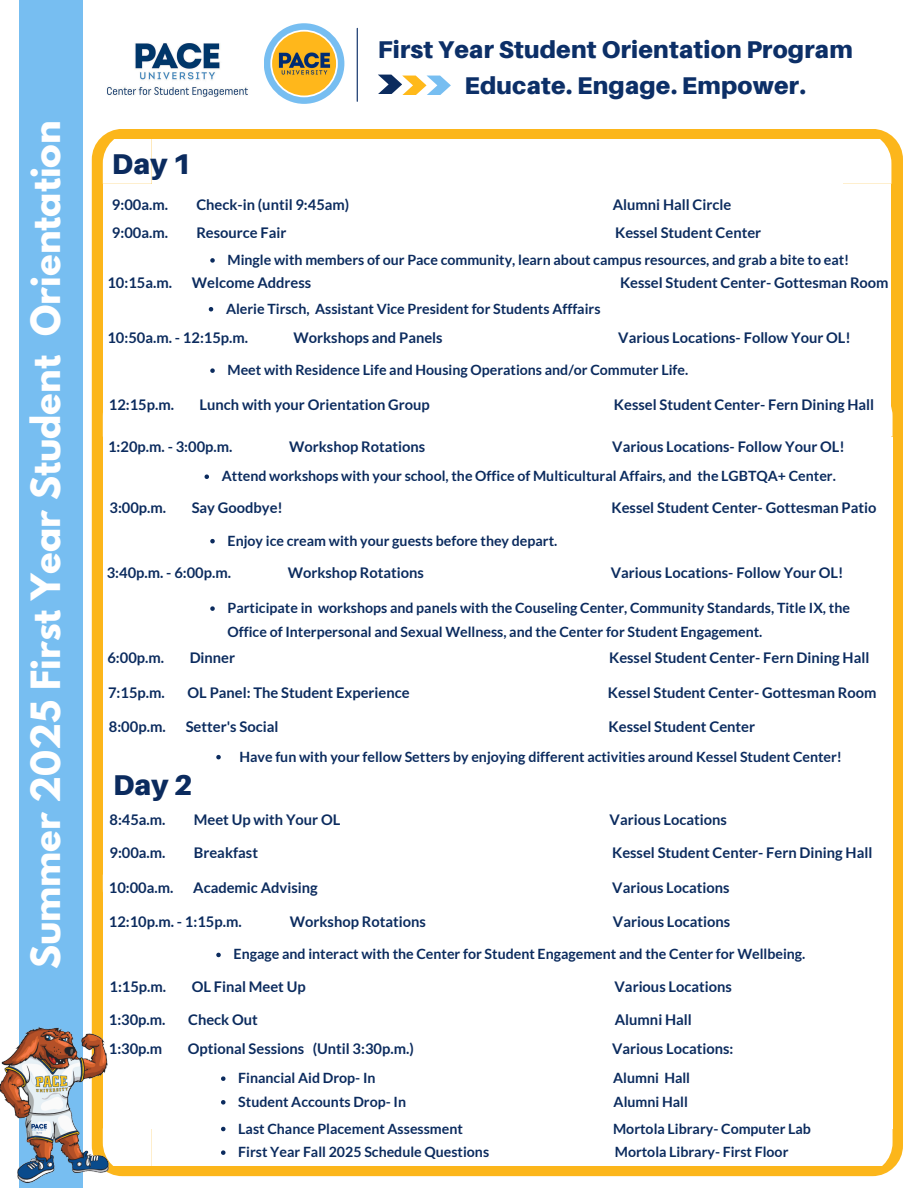
<style>
.page{position:relative;width:918px;height:1188px;background:#fff}
.page>*{position:absolute;margin:0;border:0;box-sizing:border-box;transform-origin:0 0}
.t1{font:700 35.7px "League Spartan";color:#fff}
.t2{font:900 28.65px "Aileron";color:#0b2b5e}
.t3{font:900 24.3px "Aileron";letter-spacing:.01em;color:#0c2f67}
.t4{font:900 24.15px "Aileron";letter-spacing:.01em;color:#0c2f67}
.t5{font:700 14.7px "Lato";color:#0b2b5e}
.t6{font:700 14.1px/23.7px "Lato";color:#0b2b5e}
</style>
<div class="page">
<div style="left:92px;top:129px;width:811px;height:1047px;background:#fcb61b;border-radius:31px"></div>
<div style="left:843px;top:139px;width:48px;height:45px;background:#fff"></div>
<div style="left:843px;top:184px;width:48px;height:691px;background:#fff"></div>
<div style="left:152px;top:184px;width:691px;height:691px;background:#fff"></div>
<div style="left:152px;top:139px;width:691px;height:45px;background:#fff"></div>
<svg style="left:103px;top:139px;width:49px;height:45px;background:#fefbf4"></svg>
<div style="left:103px;top:184px;width:49px;height:691px;background:#fff"></div>
<div style="left:19px;top:0;width:64px;height:1188px;background:#77bef1"></div>
<svg style="left:264px;top:23px;width:80px;height:81px"></svg>
<hr style="left:357px;top:28px;width:1px;height:73px;background:#0c2f67">
<svg style="left:378px;top:75px;width:73px;height:20px"></svg>
<img style="left:107px;top:43px;width:141px;height:54px">
<svg style="left:209px;top:307px;width:4px;height:4px"></svg>
<svg style="left:210px;top:258px;width:5px;height:5px"></svg>
<svg style="left:891px;top:406px;width:2px;height:31px"></svg>
<div style="left:844px;top:437px;width:49px;height:691px;background:#fff"></div>
<div style="left:152px;top:437px;width:692px;height:691px;background:#fff"></div>
<div style="left:103px;top:437px;width:49px;height:691px;background:#fff"></div>
<div style="left:152px;top:1128px;width:692px;height:38px;background:#fff"></div>
<div style="left:112px;top:1128px;width:40px;height:38px;background:#fff"></div>
<div style="left:844px;top:1128px;width:49px;height:38px;background:#fff"></div>
<svg style="left:210px;top:539px;width:5px;height:4px"></svg>
<svg style="left:216px;top:755px;width:5px;height:4px"></svg>
<img style="left:0;top:998px;width:112px;height:186px">
<svg style="left:210px;top:368px;width:5px;height:5px"></svg>
<svg style="left:205px;top:474px;width:4px;height:5px"></svg>
<svg style="left:210px;top:606px;width:5px;height:5px"></svg>
<svg style="left:216px;top:953px;width:5px;height:4px"></svg>
<svg style="left:221px;top:1076px;width:5px;height:5px"></svg>
<svg style="left:221px;top:1100px;width:5px;height:5px"></svg>
<svg style="left:221px;top:1127px;width:5px;height:4px"></svg>
<svg style="left:221px;top:1150px;width:5px;height:5px"></svg>
<p class="t1" style="left:28px;top:969px;width:850px;rotate:-90deg">Summer 2025 First Year Student Orientation</p>
<h4 class="t2" style="left:112px;top:147px;width:81px">Day 1</h4>
<h1 class="t3" style="left:378px;top:34px;width:476px">First Year Student Orientation Program</h1>
<p class="t4" style="left:464px;top:70px;width:343px">Educate. Engage. Empower.</p>
<p class="t5" style="left:112px;top:195px;width:58px">9:00a.m.</p>
<p class="t5" style="left:196px;top:195px;width:154px">Check-in (until 9:45am)</p>
<p class="t5" style="left:613px;top:195px;width:120px">Alumni Hall Circle</p>
<p class="t5" style="left:112px;top:223px;width:58px">9:00a.m.</p>
<p class="t5" style="left:196px;top:223px;width:92px">Resource Fair</p>
<p class="t5" style="left:615px;top:223px;width:148px">Kessel Student Center</p>
<h4 class="t6" style="left:228px;top:248px;width:623px">Mingle with members of our Pace community, learn about campus resources, and grab a bite to eat!</h4>
<p class="t5" style="left:107px;top:273px;width:66px">10:15a.m.</p>
<p class="t5" style="left:192px;top:273px;width:121px">Welcome Address</p>
<p class="t5" style="left:620px;top:273px;width:270px">Kessel Student Center- Gottesman Room</p>
<h2 class="t6" style="left:226px;top:296px;width:376px">Alerie Tirsch, Assistant Vice President for Students Afffairs</h2>
<p class="t5" style="left:107px;top:329px;width:142px">10:50a.m. - 12:15p.m.</p>
<p class="t5" style="left:294px;top:329px;width:151px">Workshops and Panels</p>
<p class="t5" style="left:618px;top:329px;width:234px">Various Locations- Follow Your OL!</p>
<h4 class="t6" style="left:228px;top:358px;width:462px">Meet with Residence Life and Housing Operations and/or Commuter Life.</h4>
<p class="t5" style="left:109px;top:396px;width:67px">12:15p.m.</p>
<p class="t5" style="left:200px;top:396px;width:232px">Lunch with your Orientation Group</p>
<p class="t5" style="left:614px;top:396px;width:262px">Kessel Student Center- Fern Dining Hall</p>
<h4 class="t5" style="left:108px;top:438px;width:126px">1:20p.m. - 3:00p.m.</h4>
<h4 class="t5" style="left:289px;top:438px;width:138px">Workshop Rotations</h4>
<h4 class="t5" style="left:612px;top:438px;width:234px">Various Locations- Follow Your OL!</h4>
<p class="t6" style="left:222px;top:464px;width:616px">Attend workshops with your school, the Office of Multicultural Affairs, and the LGBTQA+ Center.</p>
<p class="t5" style="left:110px;top:499px;width:58px">3:00p.m.</p>
<p class="t5" style="left:192px;top:499px;width:93px">Say Goodbye!</p>
<p class="t5" style="left:612px;top:499px;width:266px">Kessel Student Center- Gottesman Patio</p>
<h4 class="t6" style="left:228px;top:528px;width:331px">Enjoy ice cream with your guests before they depart.</h4>
<h4 class="t5" style="left:107px;top:564px;width:126px">3:40p.m. - 6:00p.m.</h4>
<h4 class="t5" style="left:288px;top:564px;width:138px">Workshop Rotations</h4>
<h4 class="t5" style="left:611px;top:564px;width:234px">Various Locations- Follow Your OL!</h4>
<p class="t6" style="left:228px;top:596px;width:624px">Participate in workshops and panels with the Couseling Center, Community Standards, Title IX, the<br>Office of Interpersonal and Sexual Wellness, and the Center for Student Engagement.</p>
<h2 class="t5" style="left:107px;top:648px;width:58px">6:00p.m.</h2>
<h2 class="t5" style="left:190px;top:648px;width:47px">Dinner</h2>
<h2 class="t5" style="left:609px;top:648px;width:262px">Kessel Student Center- Fern Dining Hall</h2>
<h4 class="t5" style="left:108px;top:683px;width:58px">7:15p.m.</h4>
<h4 class="t5" style="left:188px;top:683px;width:224px">OL Panel: The Student Experience</h4>
<h4 class="t5" style="left:608px;top:683px;width:270px">Kessel Student Center- Gottesman Room</h4>
<p class="t5" style="left:109px;top:718px;width:58px">8:00p.m.</p>
<p class="t5" style="left:186px;top:718px;width:94px">Setter's Social</p>
<p class="t5" style="left:609px;top:718px;width:148px">Kessel Student Center</p>
<p class="t6" style="left:239px;top:744px;width:604px">Have fun with your fellow Setters by enjoying different activities around Kessel Student Center!</p>
<p class="t2" style="left:113px;top:768px;width:81px">Day 2</p>
<h4 class="t5" style="left:110px;top:810px;width:58px">8:45a.m.</h4>
<h4 class="t5" style="left:194px;top:810px;width:148px">Meet Up with Your OL</h4>
<h4 class="t5" style="left:610px;top:810px;width:119px">Various Locations</h4>
<h4 class="t5" style="left:110px;top:843px;width:58px">9:00a.m.</h4>
<h4 class="t5" style="left:194px;top:843px;width:66px">Breakfast</h4>
<h4 class="t5" style="left:612px;top:843px;width:262px">Kessel Student Center- Fern Dining Hall</h4>
<h4 class="t5" style="left:109px;top:878px;width:66px">10:00a.m.</h4>
<h4 class="t5" style="left:193px;top:878px;width:126px">Academic Advising</h4>
<h4 class="t5" style="left:612px;top:878px;width:119px">Various Locations</h4>
<h4 class="t5" style="left:109px;top:912px;width:134px">12:10p.m. - 1:15p.m.</h4>
<h4 class="t5" style="left:290px;top:912px;width:138px">Workshop Rotations</h4>
<h4 class="t5" style="left:613px;top:912px;width:119px">Various Locations</h4>
<p class="t6" style="left:234px;top:942px;width:573px">Engage and interact with the Center for Student Engagement and the Center for Wellbeing.</p>
<h4 class="t5" style="left:110px;top:978px;width:58px">1:15p.m.</h4>
<h4 class="t5" style="left:192px;top:978px;width:116px">OL Final Meet Up</h4>
<h4 class="t5" style="left:615px;top:978px;width:119px">Various Locations</h4>
<h4 class="t5" style="left:109px;top:1010px;width:58px">1:30p.m.</h4>
<h4 class="t5" style="left:188px;top:1010px;width:71px">Check Out</h4>
<h4 class="t5" style="left:615px;top:1010px;width:78px">Alumni Hall</h4>
<h4 class="t5" style="left:109px;top:1039px;width:55px">1:30p.m</h4>
<h4 class="t5" style="left:188px;top:1039px;width:228px">Optional Sessions (Until 3:30p.m.)</h4>
<h4 class="t5" style="left:612px;top:1039px;width:123px">Various Locations:</h4>
<h4 class="t6" style="left:238px;top:1066px;width:139px">Financial Aid Drop- In</h4>
<h4 class="t6" style="left:613px;top:1066px;width:78px">Alumni Hall</h4>
<h4 class="t6" style="left:238px;top:1090px;width:169px">Student Accounts Drop- In</h4>
<h4 class="t6" style="left:614px;top:1090px;width:76px">Alumni Hall</h4>
<h4 class="t6" style="left:238px;top:1116px;width:226px">Last Chance Placement Assessment</h4>
<h4 class="t6" style="left:613px;top:1116px;width:199px">Mortola Library- Computer Lab</h4>
<h4 class="t6" style="left:238px;top:1140px;width:252px">First Year Fall 2025 Schedule Questions</h4>
<h4 class="t6" style="left:615px;top:1140px;width:175px">Mortola Library- First Floor</h4>
</div>
